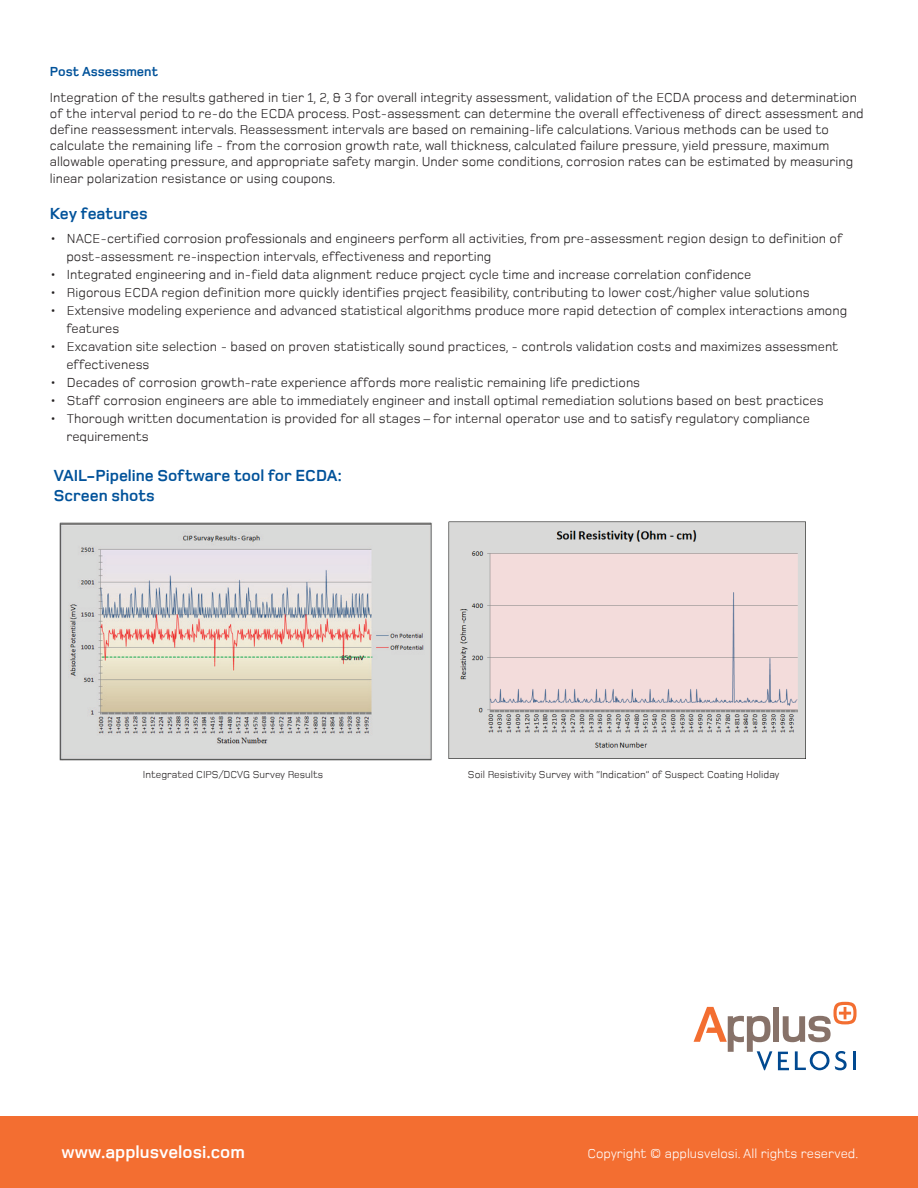
<style>
.page{position:relative;width:918px;height:1188px;background:#fff}
.page>*{position:absolute;margin:0;border:0;box-sizing:border-box;transform-origin:0 0}
.t1{font:700 18px "Foundry Monoline";color:#fff}
.t2{font:700 16.5px/19.8px "Foundry Monoline";color:#01529a}
.t3{font:13.5px/16.2px "Foundry Monoline";color:#231f20}
.t4{font:13.5px "Foundry Monoline";color:#fff}
.t5{font:700 13.5px "Foundry Monoline";color:#01529a}
.t6{font:10.5px "Foundry Monoline";color:#231f20}
</style>
<div class="page">
<div style="left:0;top:1116px;width:918px;height:72px;background:#f36e31"></div>
<div style="left:773px;top:1007px;width:6px;height:35px;background:#877269"></div>
<svg style="left:782px;top:1002px;width:75px;height:40px"></svg>
<svg style="left:694px;top:1007px;width:78px;height:63px"></svg>
<svg style="left:778px;top:1052px;width:11px;height:18px"></svg>
<svg style="left:795px;top:1051px;width:52px;height:19px"></svg>
<hr style="left:853px;top:1051px;width:3px;height:19px;background:#014990">
<img style="left:59px;top:522px;width:373px;height:239px">
<img style="left:448px;top:521px;width:357px;height:237px">
<p class="t5" style="left:50px;top:65px;width:110px">Post Assessment</p>
<p class="t3" style="left:50px;top:89px;width:815px">Integration of the results gathered in tier 1, 2, &amp; 3 for overall integrity assessment, validation of the ECDA process and determination of the interval period to re-do the ECDA process. Post-assessment can determine the overall effectiveness of direct assessment and define reassessment intervals. Reassessment intervals are based on remaining-life calculations. Various methods can be used to calculate the remaining life - from the corrosion growth rate, wall thickness, calculated failure pressure, yield pressure, maximum allowable operating pressure, and appropriate safety margin. Under some conditions, corrosion rates can be estimated by measuring linear polarization resistance or using coupons.</p>
<p class="t2" style="left:50px;top:203px;width:99px">Key features</p>
<p class="t3" style="left:66px;top:229px;width:778px;line-height:18px;text-indent:-16px">• NACE-certified corrosion professionals and engineers perform all activities, from pre-assessment region design to definition of post-assessment re-inspection intervals, effectiveness and reporting</p>
<p class="t3" style="left:50px;top:266px;width:703px">• Integrated engineering and in-field data alignment reduce project cycle time and increase correlation confidence</p>
<p class="t3" style="left:50px;top:284px;width:761px">• Rigorous ECDA region definition more quickly identifies project feasibility, contributing to lower cost/higher value solutions</p>
<p class="t3" style="left:66px;top:301px;width:782px;line-height:18px;text-indent:-16px">• Extensive modeling experience and advanced statistical algorithms produce more rapid detection of complex interactions among features</p>
<p class="t3" style="left:66px;top:337px;width:773px;line-height:18px;text-indent:-16px">• Excavation site selection - based on proven statistically sound practices, - controls validation costs and maximizes assessment effectiveness</p>
<p class="t3" style="left:50px;top:374px;width:592px">• Decades of corrosion growth-rate experience affords more realistic remaining life predictions</p>
<p class="t3" style="left:50px;top:392px;width:775px">• Staff corrosion engineers are able to immediately engineer and install optimal remediation solutions based on best practices</p>
<p class="t3" style="left:66px;top:409px;width:745px;line-height:18px;text-indent:-16px">• Thorough written documentation is provided for all stages – for internal operator use and to satisfy regulatory compliance requirements</p>
<p class="t2" style="left:54px;top:466px;width:289px">VAIL-Pipeline Software tool for ECDA:<br>Screen shots</p>
<p class="t6" style="left:143px;top:769px;width:182px">Integrated CIPS/DCVG Survey Results</p>
<p class="t6" style="left:468px;top:769px;width:313px">Soil Resistivity Survey with “Indication” of Suspect Coating Holiday</p>
<h1 class="t1" style="left:62px;top:1143px;width:185px">www.applusvelosi.com</h1>
<p class="t4" style="left:588px;top:1146px;width:272px">Copyright © applusvelosi. All rights reserved.</p>
</div>
